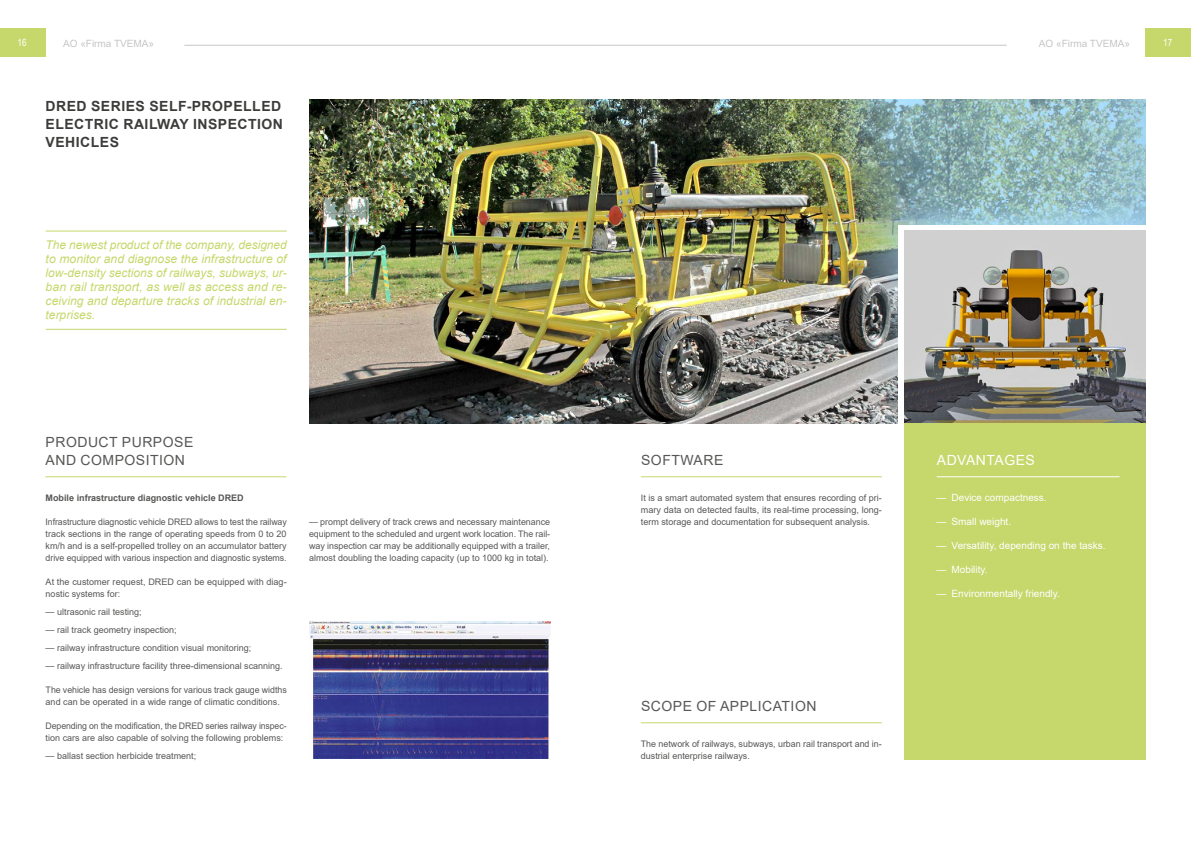
<style>
.page{position:relative;width:1191px;height:842px;background:#fff}
.page>*{position:absolute;margin:0;border:0;box-sizing:border-box;transform-origin:0 0}
.t1{font:700 14px/18px "Arial";letter-spacing:.035em;color:#3c3c3b}
.t2{font:14px/18px "Arial";letter-spacing:.035em;color:#575756}
.t3{font:14px "Arial";letter-spacing:.035em;color:#fff}
.t4{font:italic 12px/14px "Arial";letter-spacing:.005em;color:#c6d76b;text-align:justify}
.t5{font:10px "Arial";color:#fff}
.t6{font:10px "Arial";color:#c6c6c6}
.t7{font:10px "Arial Narrow";color:#fff}
.t8{font:9px/12px "Arial";color:#575756}
.t9{font:700 9px "Arial";color:#575756}
</style>
<div class="page">
<div style="left:0;top:29px;width:45px;height:28px;background:#c6d76b"></div>
<div style="left:1145px;top:29px;width:46px;height:28px;background:#c6d76b"></div>
<hr style="left:184px;top:45px;width:411px;height:1px;background:#c6c6c6">
<hr style="left:595px;top:45px;width:411px;height:1px;background:#c6c6c6">
<img style="left:309px;top:99px;width:836px;height:324px">
<div style="left:898px;top:225px;width:253px;height:535px;background:#fff"></div>
<img style="left:904px;top:231px;width:241px;height:192px">
<div style="left:904px;top:423px;width:241px;height:337px;background:#c6d76b"></div>
<hr style="left:46px;top:231px;width:241px;height:1px;background:#c6d76b">
<hr style="left:46px;top:329px;width:241px;height:1px;background:#c6d76b">
<img style="left:309px;top:621px;width:241px;height:138px">
<hr style="left:45px;top:476px;width:241px;height:1px;background:#c6d76b">
<hr style="left:641px;top:722px;width:241px;height:1px;background:#c6d76b">
<hr style="left:641px;top:476px;width:241px;height:1px;background:#c6d76b">
<hr style="left:936px;top:476px;width:183px;height:1px;background:#fff">
<p class="t7" style="left:18px;top:35px;width:11px">16</p>
<p class="t6" style="left:63px;top:37px;width:92px">AO «Firma TVEMA»</p>
<p class="t6" style="left:1039px;top:37px;width:92px">AO «Firma TVEMA»</p>
<p class="t7" style="left:1163px;top:35px;width:11px">17</p>
<h1 class="t1" style="left:46px;top:97px;width:239px">DRED SERIES SELF-PROPELLED<br>ELECTRIC RAILWAY INSPECTION<br>VEHICLES</h1>
<p class="t4" style="left:46px;top:238px;width:243px">The newest product of the company, designed to monitor and diagnose the infrastructure of low-density sections of railways, subways, ur&shy;ban rail transport, as well as access and re&shy;ceiving and departure tracks of industrial en&shy;terprises.</p>
<h1 class="t2" style="left:46px;top:433px;width:149px">PRODUCT PURPOSE<br>AND COMPOSITION</h1>
<p class="t9" style="left:46px;top:492px;width:200px">Mobile infrastructure diagnostic vehicle DRED</p>
<p class="t8" style="left:46px;top:516px;width:243px;text-align:justify">Infrastructure diagnostic vehicle DRED allows to test the railway track sections in the range of operating speeds from 0 to 20 km/h and is a self-propelled trolley on an accumulator battery drive equipped with various inspection and diagnostic systems.</p>
<p class="t8" style="left:46px;top:576px;width:242px">At the customer request, DRED can be equipped with diag&shy;nostic systems for:</p>
<p class="t8" style="left:46px;top:606px;width:98px">— ultrasonic rail testing;</p>
<p class="t8" style="left:46px;top:624px;width:133px">— rail track geometry inspection;</p>
<p class="t8" style="left:46px;top:642px;width:207px">— railway infrastructure condition visual monitoring;</p>
<p class="t8" style="left:46px;top:660px;width:239px">— railway infrastructure facility three-dimensional scanning.</p>
<p class="t8" style="left:46px;top:684px;width:243px">The vehicle has design versions for various track gauge widths and can be operated in a wide range of climatic conditions.</p>
<p class="t8" style="left:46px;top:720px;width:242px">Depending on the modification, the DRED series railway inspec&shy;tion cars are also capable of solving the following problems:</p>
<p class="t8" style="left:46px;top:750px;width:152px">— ballast section herbicide treatment;</p>
<p class="t8" style="left:309px;top:516px;width:242px;text-align:justify">— prompt delivery of track crews and necessary maintenance equipment to the scheduled and urgent work location. The rail&shy;way inspection car may be additionally equipped with a trailer, almost doubling the loading capacity (up to 1000 kg in total).</p>
<h1 class="t2" style="left:641px;top:451px;width:84px">SOFTWARE</h1>
<h1 class="t3" style="left:937px;top:451px;width:100px">ADVANTAGES</h1>
<p class="t8" style="left:641px;top:492px;width:243px;text-align:justify">It is a smart automated system that ensures recording of pri&shy;mary data on detected faults, its real-time processing, long&shy;term storage and documentation for subsequent analysis.</p>
<h1 class="t2" style="left:641px;top:697px;width:177px">SCOPE OF APPLICATION</h1>
<p class="t8" style="left:641px;top:738px;width:242px">The network of railways, subways, urban rail transport and in&shy;dustrial enterprise railways.</p>
<p class="t5" style="left:936px;top:491px;width:112px">— Device compactness.</p>
<p class="t5" style="left:936px;top:515px;width:76px">— Small weight.</p>
<p class="t5" style="left:936px;top:539px;width:170px">— Versatility, depending on the tasks.</p>
<p class="t5" style="left:936px;top:563px;width:52px">— Mobility.</p>
<p class="t5" style="left:936px;top:587px;width:125px">— Environmentally friendly.</p>
</div>
